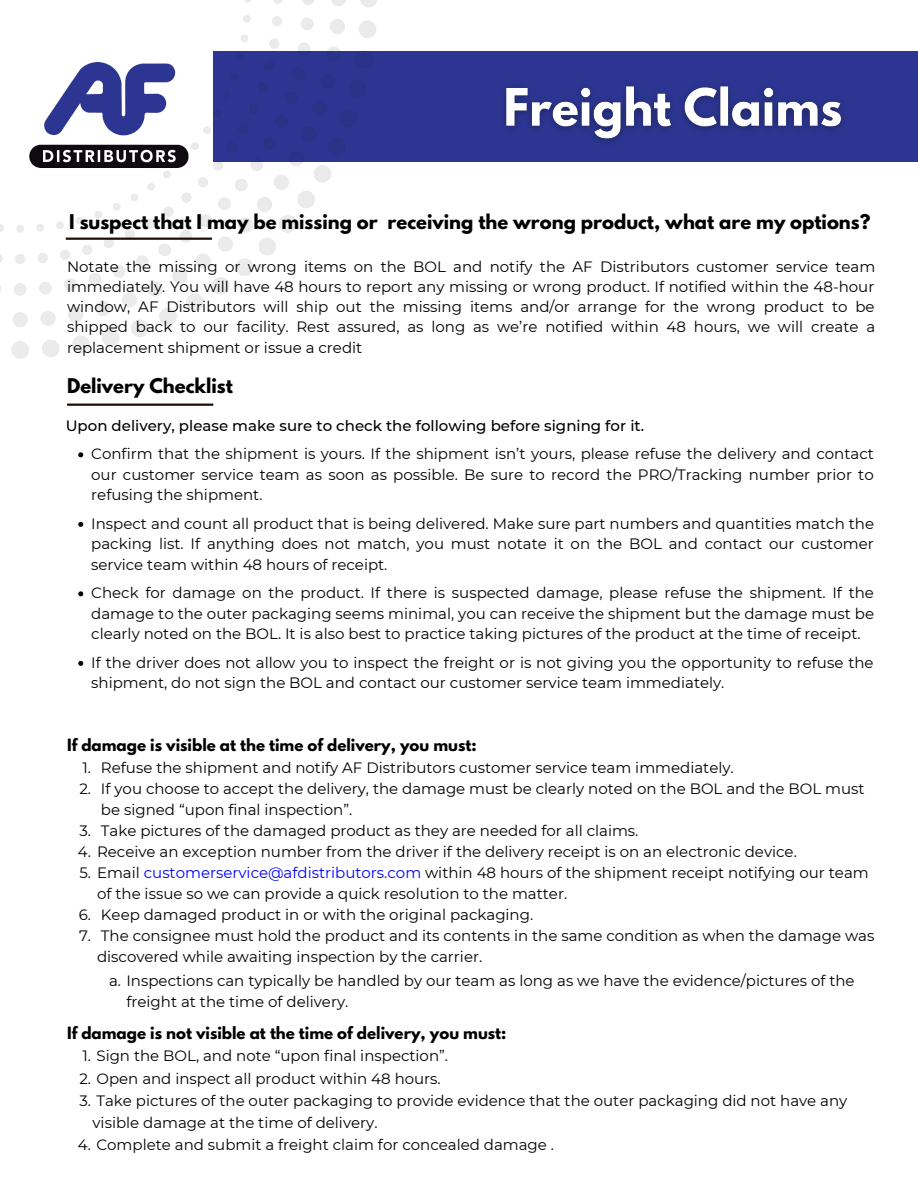
<style>
.page{position:relative;width:918px;height:1188px;background:#fff}
.page>*{position:absolute;margin:0;border:0;box-sizing:border-box;transform-origin:0 0}
.t1{font:700 18px "League Spartan";color:#000}
.t2{font:15px/21px "Montserrat";color:#000}
.t3{font:700 15px "League Spartan";color:#000}
.t4{font:500 15px "Montserrat";color:#000}
.s1{color:#00f}
</style>
<div class="page">
<div style="left:213px;top:51px;width:705px;height:111px;background:#2c3692"></div>
<svg style="left:0;top:254px;width:2px;height:8px"></svg>
<svg style="left:0;top:225px;width:4px;height:7px"></svg>
<div style="left:12px;top:342px;width:17px;height:16px;background:#ebebeb;border-radius:50%"></div>
<div style="left:12px;top:342px;width:17px;height:16px;border:1px solid #100408;border-radius:50%"></div>
<div style="left:13px;top:313px;width:14px;height:14px;background:#ebebeb;border-radius:50%"></div>
<div style="left:13px;top:313px;width:14px;height:14px;border:1px solid #100408;border-radius:50%"></div>
<div style="left:14px;top:284px;width:12px;height:11px;background:#ebebeb;border-radius:50%"></div>
<div style="left:14px;top:283px;width:12px;height:12px;border:1px solid #100408;border-radius:50%"></div>
<div style="left:16px;top:254px;width:9px;height:10px;background:#ebebeb;border-radius:50%"></div>
<div style="left:16px;top:254px;width:9px;height:10px;border:1px solid #100408;border-radius:50%"></div>
<div style="left:17px;top:225px;width:7px;height:7px;background:#ebebeb;border-radius:50%"></div>
<div style="left:17px;top:225px;width:7px;height:7px;border:1px solid #100408;border-radius:50%"></div>
<div style="left:42px;top:340px;width:17px;height:17px;background:#ebebeb;border-radius:50%"></div>
<div style="left:42px;top:340px;width:17px;height:17px;border:1px solid #100408;border-radius:50%"></div>
<div style="left:41px;top:311px;width:14px;height:15px;background:#ebebeb;border-radius:50%"></div>
<div style="left:41px;top:311px;width:15px;height:15px;border:1px solid #100408;border-radius:50%"></div>
<div style="left:39px;top:282px;width:13px;height:12px;background:#ebebeb;border-radius:50%"></div>
<div style="left:39px;top:282px;width:13px;height:12px;border:1px solid #100408;border-radius:50%"></div>
<div style="left:38px;top:253px;width:10px;height:10px;background:#ebebeb;border-radius:50%"></div>
<div style="left:38px;top:253px;width:10px;height:10px;border:1px solid #100408;border-radius:50%"></div>
<div style="left:37px;top:224px;width:7px;height:7px;background:#ebebeb;border-radius:50%"></div>
<div style="left:37px;top:224px;width:7px;height:7px;border:1px solid #100408;border-radius:50%"></div>
<div style="left:60px;top:250px;width:10px;height:10px;background:#ebebeb;border-radius:4px"></div>
<div style="left:60px;top:250px;width:10px;height:10px;border:1px solid #100408;border-radius:4px"></div>
<div style="left:56px;top:221px;width:8px;height:8px;background:#ebebeb;border-radius:50%"></div>
<div style="left:56px;top:221px;width:8px;height:8px;border:1px solid #100408;border-radius:50%"></div>
<svg style="left:64px;top:43px;width:308px;height:310px"></svg>
<div style="left:269px;top:39px;width:10px;height:10px;background:#ebebeb;border-radius:4px"></div>
<div style="left:269px;top:39px;width:10px;height:10px;border:1px solid #100408;border-radius:4px"></div>
<div style="left:241px;top:35px;width:7px;height:7px;background:#ebebeb;border-radius:50%"></div>
<div style="left:241px;top:35px;width:7px;height:7px;border:1px solid #100408;border-radius:50%"></div>
<div style="left:359px;top:20px;width:17px;height:18px;background:#ebebeb;border-radius:50%"></div>
<div style="left:359px;top:20px;width:17px;height:18px;border:1px solid #100408;border-radius:50%"></div>
<div style="left:330px;top:19px;width:15px;height:15px;background:#ebebeb;border-radius:50%"></div>
<div style="left:330px;top:19px;width:15px;height:15px;border:1px solid #100408;border-radius:50%"></div>
<div style="left:301px;top:18px;width:12px;height:12px;background:#ebebeb;border-radius:50%"></div>
<div style="left:301px;top:18px;width:12px;height:12px;border:1px solid #100408;border-radius:50%"></div>
<div style="left:272px;top:16px;width:10px;height:10px;background:#ebebeb;border-radius:50%"></div>
<div style="left:272px;top:16px;width:10px;height:10px;border:1px solid #100408;border-radius:50%"></div>
<div style="left:243px;top:15px;width:7px;height:7px;background:#ebebeb;border-radius:50%"></div>
<div style="left:243px;top:15px;width:7px;height:7px;border:1px solid #100408;border-radius:50%"></div>
<svg style="left:360px;top:0;width:17px;height:7px"></svg>
<svg style="left:331px;top:0;width:15px;height:6px"></svg>
<svg style="left:302px;top:0;width:12px;height:5px"></svg>
<svg style="left:273px;top:0;width:10px;height:3px"></svg>
<svg style="left:244px;top:0;width:7px;height:2px"></svg>
<img style="left:29px;top:51px;width:171px;height:127px">
<img style="left:503px;top:86px;width:340px;height:56px">
<hr style="left:66px;top:238px;width:146px;height:2px;background:#210e05">
<hr style="left:67px;top:404px;width:146px;height:2px;background:#210e05">
<svg style="left:78px;top:452px;width:5px;height:5px"></svg>
<svg style="left:78px;top:522px;width:5px;height:5px"></svg>
<svg style="left:78px;top:591px;width:5px;height:5px"></svg>
<svg style="left:78px;top:661px;width:5px;height:5px"></svg>
<p class="t1" style="left:69px;top:213px;width:803px">I suspect that I may be missing or receiving the wrong product, what are my options?</p>
<p class="t2" style="left:67px;top:256px;width:810px;line-height:20.2px;text-align:justify">Notate the missing or wrong items on the BOL and notify the AF Distributors customer service team immediately. You will have 48 hours to report any missing or wrong product. If notified within the 48-hour window, AF Distributors will ship out the missing items and/or arrange for the wrong product to be shipped back to our facility. Rest assured, as long as we’re notified within 48 hours, we will create a replacement shipment or issue a credit</p>
<p class="t1" style="left:67px;top:377px;width:167px">Delivery Checklist</p>
<p class="t4" style="left:66px;top:416px;width:580px">Upon delivery, please make sure to check the following before signing for it.</p>
<p class="t2" style="left:91px;top:444px;width:784px;line-height:20.5px;text-align:justify">Confirm that the shipment is yours. If the shipment isn’t yours, please refuse the delivery and contact our customer service team as soon as possible. Be sure to record the PRO/Tracking number prior to refusing the shipment.</p>
<p class="t2" style="left:91px;top:513px;width:784px;line-height:20.5px;text-align:justify">Inspect and count all product that is being delivered. Make sure part numbers and quantities match the packing list. If anything does not match, you must notate it on the BOL and contact our customer service team within 48 hours of receipt.</p>
<p class="t2" style="left:91px;top:583px;width:784px;line-height:20.5px;text-align:justify">Check for damage on the product. If there is suspected damage, please refuse the shipment. If the damage to the outer packaging seems minimal, you can receive the shipment but the damage must be clearly noted on the BOL. It is also best to practice taking pictures of the product at the time of receipt.</p>
<p class="t2" style="left:91px;top:652px;width:784px;line-height:20.5px">If the driver does not allow you to inspect the freight or is not giving you the opportunity to refuse the shipment, do not sign the BOL and contact our customer service team immediately.</p>
<p class="t3" style="left:67px;top:738px;width:411px">If damage is visible at the time of delivery, you must:</p>
<p class="t2" style="left:79px;top:758px;width:13px">1.<br>2.</p>
<p class="t2" style="left:79px;top:821px;width:13px">3.</p>
<p class="t2" style="left:101px;top:758px;width:765px">Refuse the shipment and notify AF Distributors customer service team immediately.<br>If you choose to accept the delivery, the damage must be clearly noted on the BOL and the BOL must be signed “upon final inspection”.<br>Take pictures of the damaged product as they are needed for all claims.</p>
<p class="t2" style="left:78px;top:842px;width:720px">4. Receive an exception number from the driver if the delivery receipt is on an electronic device.</p>
<p class="t2" style="left:97px;top:863px;width:779px;text-indent:-18px">5. Email <span class="s1">customerservice@afdistributors.com</span> within 48 hours of the shipment receipt notifying our team of the issue so we can provide a quick resolution to the matter.<br>Keep damaged product in or with the original packaging.<br>The consignee must hold the product and its contents in the same condition as when the damage was discovered while awaiting inspection by the carrier.</p>
<p class="t2" style="left:126px;top:971px;width:730px;text-indent:-17px">a. Inspections can typically be handled by our team as long as we have the evidence/pictures of the freight at the time of delivery.</p>
<p class="t2" style="left:82px;top:1046px;width:367px">1. Sign the BOL, and note “upon final inspection”.</p>
<p class="t2" style="left:79px;top:1068px;width:363px">2. Open and inspect all product within 48 hours.</p>
<p class="t2" style="left:93px;top:1089px;width:756px;line-height:22px;text-indent:-13px">3. Take pictures of the outer packaging to provide evidence that the outer packaging did not have any visible damage at the time of delivery.</p>
<p class="t2" style="left:78px;top:1134px;width:478px">4. Complete and submit a freight claim for concealed damage .</p>
<p class="t2" style="left:79px;top:905px;width:14px">6.<br>7.</p>
<p class="t3" style="left:67px;top:1026px;width:441px">If damage is not visible at the time of delivery, you must:</p>
</div>
